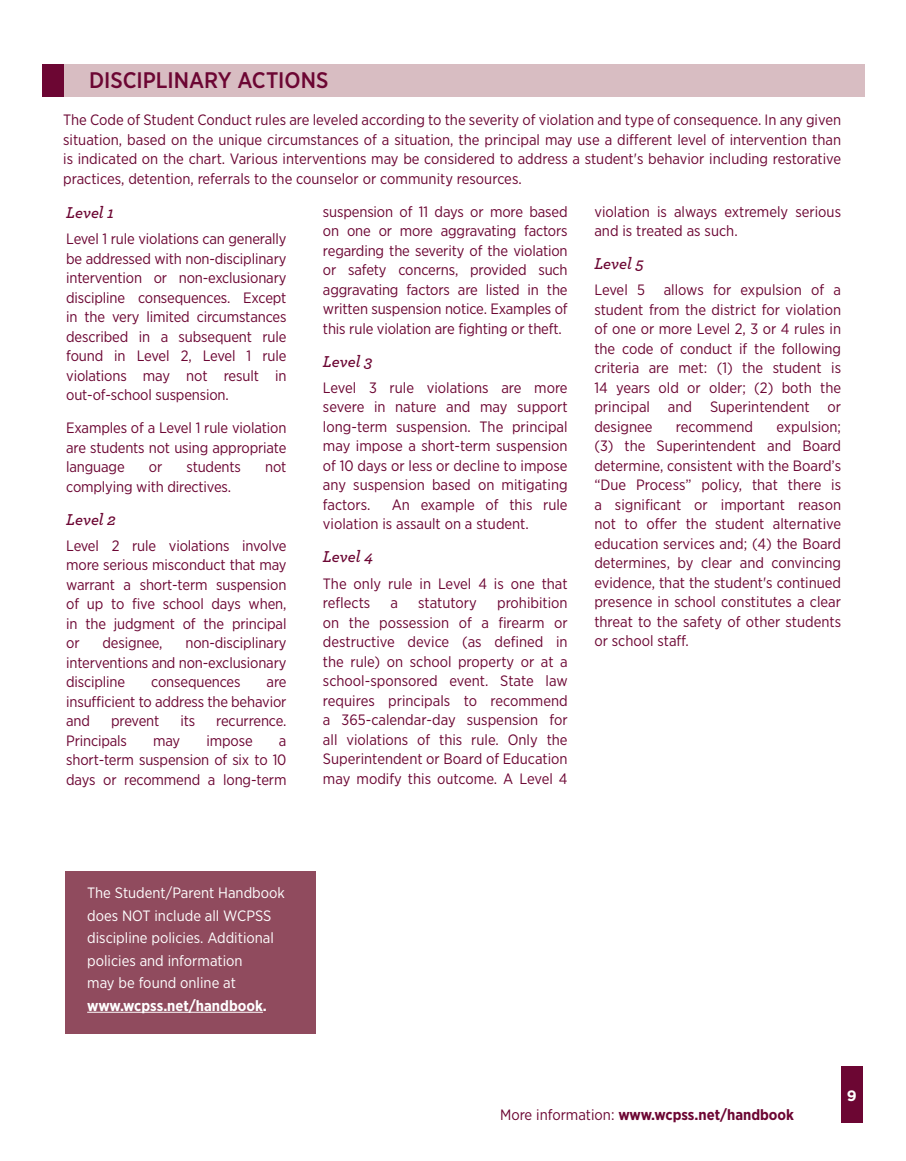
<style>
.page{position:relative;width:906px;height:1161px;background:#fff}
.page>*{position:absolute;margin:0;border:0;box-sizing:border-box;transform-origin:0 0}
.t1{font:500 22.5px "Gotham Narrow";color:#6c0633}
.t2{font:italic 600 16.5px "Archer";color:#6c0633}
.t3{font:15px/19.5px "Gotham Narrow";letter-spacing:-.01em;color:#6c0633;text-align:justify}
.t4{font:15px/22.5px "Gotham Narrow";color:#fff}
.t5{font:700 15px "Gotham Narrow";color:#6c0633}
.t6{font:700 15px "Gotham Narrow";color:#fff}
.t7{font:700 15px "Gotham";color:#fff}
.s1{font-weight:400}
</style>
<div class="page">
<div style="left:42px;top:64px;width:821px;height:33px;background:#d8bdc2"></div>
<div style="left:42px;top:64px;width:21px;height:33px;background:#6c0633"></div>
<div style="left:65px;top:871px;width:250px;height:162px;background:#904b5e"></div>
<hr style="left:87px;top:1012px;width:176px;height:1px;background:#fff">
<div style="left:840px;top:1066px;width:22px;height:57px;background:#6c0633"></div>
<h1 class="t1" style="left:89px;top:66px;width:241px">DISCIPLINARY ACTIONS</h1>
<p class="t3" style="left:63px;top:110px;width:779px">The Code of Student Conduct rules are leveled according to the severity of violation and type of consequence. In any given situation, based on the unique circumstances of a situation, the principal may use a different level of intervention than is indicated on the chart. Various interventions may be considered to address a student's behavior including restorative practices, detention, referrals to the counselor or community resources.</p>
<p class="t3" style="left:594px;top:201px;width:248px">violation is always extremely serious and is treated as such.</p>
<p class="t2" style="left:594px;top:251px;width:51px">Level 5</p>
<p class="t3" style="left:594px;top:280px;width:248px">Level 5 allows for expulsion of a student from the district for violation of one or more Level 2, 3 or 4 rules in the code of conduct if the following criteria are met: (1) the student is 14 years old or older; (2) both the principal and Superintendent or designee</p>
<p class="t3" style="left:323px;top:201px;width:246px">suspension of 11 days or more based on one or more aggravating factors regarding the severity of the violation or safety concerns, provided such aggravating factors are listed in the written suspension notice. Examples of this rule violation are fighting or theft.</p>
<p class="t2" style="left:323px;top:349px;width:51px">Level 3</p>
<p class="t3" style="left:323px;top:378px;width:246px">Level 3 rule violations are more severe in nature and may support long-term suspension. The principal may impose a short-term suspension of 10 days or less or decline to impose any suspension based on mitigating factors.</p>
<p class="t2" style="left:66px;top:200px;width:49px">Level 1</p>
<p class="t3" style="left:66px;top:229px;width:222px">Level 1 rule violations can generally be addressed with non-disciplinary intervention or non-exclusionary discipline consequences. Except in the very limited circumstances described in a subsequent rule found in Level 2, Level 1 rule violations may not result in out-of-school suspension.</p>
<p class="t3" style="left:66px;top:418px;width:222px">Examples of a Level 1 rule violation are students not using appropriate language</p>
<p class="t3" style="left:594px;top:417px;width:248px;text-indent:182px">expulsion; (3) the Superintendent and Board determine, consistent with the Board’s “Due Process” policy, that there is a significant or important reason not to offer the student alternative education services and; (4) the Board determines, by clear and convincing evidence, that the student's continued presence in school constitutes a clear threat to the safety of other students or school staff.</p>
<p class="t3" style="left:675px;top:417px;width:79px">recommend</p>
<p class="t3" style="left:149px;top:457px;width:15px">or</p>
<p class="t3" style="left:186px;top:457px;width:56px">students</p>
<p class="t3" style="left:265px;top:457px;width:23px">not</p>
<p class="t3" style="left:66px;top:476px;width:166px">complying with directives.</p>
<p class="t2" style="left:66px;top:507px;width:51px">Level 2</p>
<p class="t3" style="left:66px;top:536px;width:222px">Level 2 rule violations involve more serious misconduct that may warrant a short-term suspension of up to five school days when, in the judgment of the principal or</p>
<p class="t3" style="left:323px;top:495px;width:246px;text-indent:69px">An example of this rule violation is assault on a student.</p>
<p class="t2" style="left:323px;top:544px;width:52px">Level 4</p>
<p class="t3" style="left:323px;top:573px;width:246px">The only rule in Level 4 is one that reflects</p>
<p class="t3" style="left:323px;top:593px;width:246px;text-indent:174px">prohibition on the possession of a firearm or destructive device (as defined in the rule) on school property or at a school-sponsored event. State law requires principals to recommend a 365-calendar-day suspension for all violations of this rule. Only the Superintendent or Board of Education may modify this outcome. A Level 4</p>
<p class="t3" style="left:390px;top:593px;width:9px">a</p>
<p class="t3" style="left:418px;top:593px;width:60px">statutory</p>
<p class="t3" style="left:66px;top:633px;width:222px;text-indent:119px">non-disciplinary interventions and non-exclusionary discipline</p>
<p class="t3" style="left:102px;top:633px;width:62px">designee,</p>
<p class="t3" style="left:66px;top:672px;width:222px;text-indent:200px">are insufficient to address the behavior and</p>
<p class="t3" style="left:151px;top:672px;width:91px">consequences</p>
<p class="t3" style="left:111px;top:711px;width:50px">prevent</p>
<p class="t3" style="left:180px;top:711px;width:16px">its</p>
<p class="t3" style="left:216px;top:711px;width:72px">recurrence.</p>
<p class="t3" style="left:66px;top:731px;width:62px">Principals</p>
<p class="t3" style="left:153px;top:731px;width:29px">may</p>
<p class="t3" style="left:206px;top:731px;width:48px">impose</p>
<p class="t3" style="left:66px;top:731px;width:222px;text-indent:213px">a short-term suspension of six to 10 days or recommend a long-term</p>
<p class="t4" style="left:87px;top:881px;width:199px">The Student/Parent Handbook does NOT include all WCPSS discipline policies. Additional policies and information<br>may be found online at</p>
<p class="t6" style="left:87px;top:996px;width:181px">www.wcpss.net/handbook.</p>
<p class="t5" style="left:500px;top:1105px;width:295px"><span class="s1">More information:</span> www.wcpss.net/handbook</p>
<p class="t7" style="left:846px;top:1086px;width:11px">9</p>
</div>
